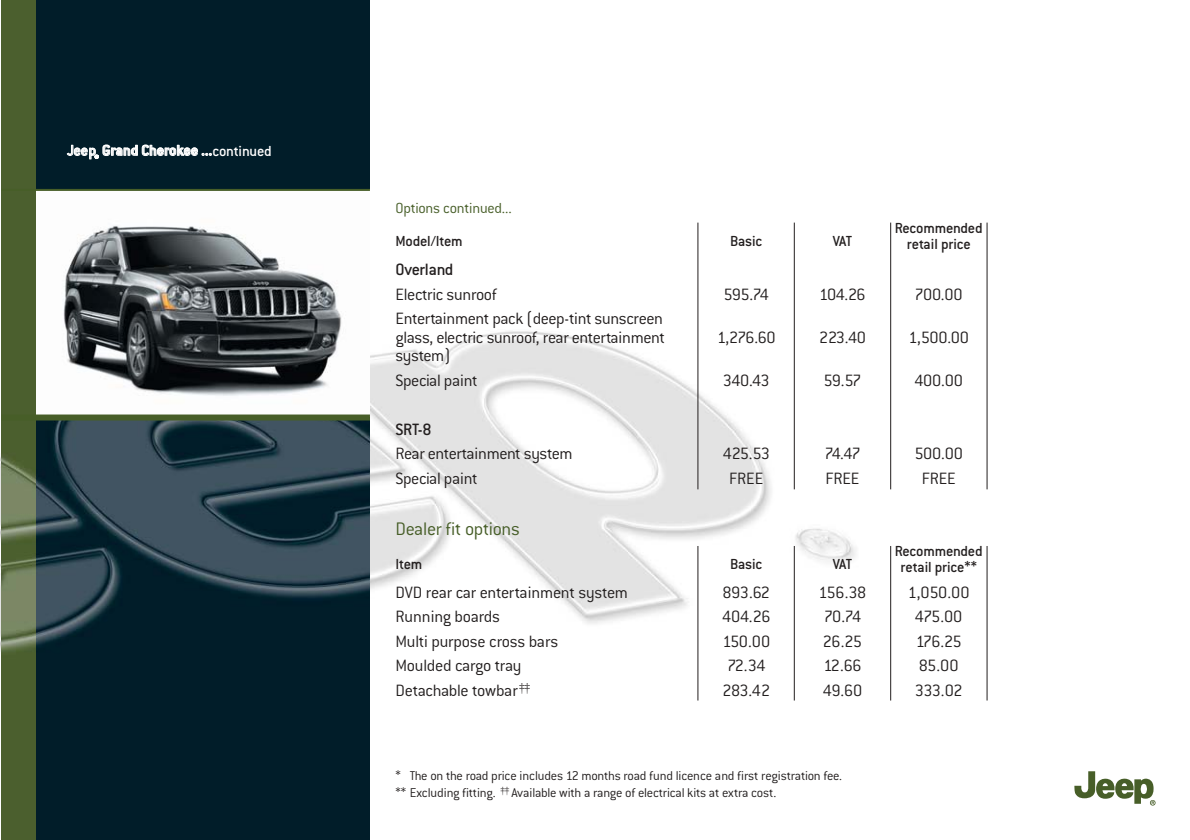
<style>
.page{position:relative;width:1190px;height:840px;background:#fff}
.page>*{position:absolute;margin:0;border:0;box-sizing:border-box;transform-origin:0 0}
.t1{font:300 20px "Conduit ITCTT";letter-spacing:-.015em;color:#475e28}
.t2{font:300 18px/18.6px "Conduit ITCTT";letter-spacing:-.02em;color:#231f1f}
.t3{font:500 18px "Conduit Md ITCTT";letter-spacing:-.02em;color:#231f1f}
.t4{font:500 16px/16px "Conduit Md ITCTT";letter-spacing:-.015em;color:#231f1f;text-align:center}
.t5{font:700 16px "Conduit ITCTT";color:#fff}
.t6{font:300 16px "Conduit ITCTT";letter-spacing:-.015em;color:#475e28}
.t7{font:300 14px/16.6px "Conduit ITCTT";letter-spacing:-.015em;color:#231f1f}
.s1{font-family:"Conduit Md ITCTT";font-weight:500}
</style>
<div class="page">
<img style="left:0;top:222px;width:988px;height:479px">
<img style="left:35px;top:0;width:335px;height:840px">
<img style="left:35px;top:191px;width:335px;height:224px">
<img style="left:1px;top:0;width:34px;height:840px">
<hr style="left:1px;top:189px;width:369px;height:2px;background:#475e28">
<div style="left:1px;top:415px;width:369px;height:6px;background:#475e28"></div>
<svg style="left:1074px;top:771px;width:82px;height:35px"></svg>
<hr style="left:698px;top:223px;width:1px;height:266px;background:#231f1f">
<hr style="left:794px;top:223px;width:1px;height:266px;background:#231f1f">
<hr style="left:890px;top:223px;width:1px;height:266px;background:#231f1f">
<hr style="left:987px;top:223px;width:1px;height:266px;background:#231f1f">
<hr style="left:698px;top:546px;width:1px;height:155px;background:#231f1f">
<hr style="left:794px;top:546px;width:1px;height:155px;background:#231f1f">
<hr style="left:890px;top:546px;width:1px;height:155px;background:#231f1f">
<hr style="left:987px;top:546px;width:1px;height:155px;background:#231f1f">
<p class="t5" style="left:67px;top:145px;width:206px"><span class="s1">Jeep</span><sub>®</sub> Grand Cherokee ...<span class="s1">continued</span></p>
<p class="t6" style="left:396px;top:203px;width:118px">Options continued...</p>
<p class="t4" style="left:396px;top:235px;width:69px">Model/Item</p>
<p class="t4" style="left:730px;top:235px;width:34px">Basic</p>
<p class="t4" style="left:833px;top:235px;width:21px">VAT</p>
<p class="t4" style="left:895px;top:222px;width:89px">Recommended retail price</p>
<p class="t3" style="left:396px;top:264px;width:59px">Overland</p>
<p class="t2" style="left:396px;top:287px;width:103px">Electric sunroof</p>
<p class="t2" style="left:724px;top:287px;width:47px">595.74</p>
<p class="t2" style="left:819px;top:287px;width:48px">104.26</p>
<p class="t2" style="left:915px;top:287px;width:50px">700.00</p>
<p class="t2" style="left:396px;top:312px;width:271px">Entertainment pack (deep-tint sunscreen glass, electric sunroof, rear entertainment</p>
<p class="t2" style="left:717px;top:330px;width:60px">1,276.60</p>
<p class="t2" style="left:819px;top:330px;width:48px">223.40</p>
<p class="t2" style="left:909px;top:330px;width:62px">1,500.00</p>
<p class="t2" style="left:396px;top:346px;width:84px;line-height:24.6px">system)<br>Special paint</p>
<p class="t2" style="left:723px;top:373px;width:48px">340.43</p>
<p class="t2" style="left:824px;top:373px;width:39px">59.57</p>
<p class="t2" style="left:914px;top:373px;width:50px">400.00</p>
<p class="t3" style="left:396px;top:424px;width:38px">SRT-8</p>
<p class="t2" style="left:396px;top:447px;width:179px">Rear entertainment system</p>
<p class="t2" style="left:723px;top:447px;width:49px">425.53</p>
<p class="t2" style="left:824px;top:447px;width:38px">74.47</p>
<p class="t2" style="left:915px;top:447px;width:50px">500.00</p>
<p class="t2" style="left:396px;top:471px;width:84px">Special paint</p>
<p class="t2" style="left:729px;top:471px;width:36px">FREE</p>
<p class="t2" style="left:826px;top:471px;width:36px">FREE</p>
<p class="t2" style="left:922px;top:471px;width:36px">FREE</p>
<p class="t1" style="left:396px;top:523px;width:126px">Dealer fit options</p>
<p class="t4" style="left:396px;top:557px;width:28px">Item</p>
<p class="t4" style="left:730px;top:557px;width:34px">Basic</p>
<p class="t4" style="left:833px;top:557px;width:21px">VAT</p>
<p class="t4" style="left:895px;top:544px;width:89px">Recommended retail price**</p>
<p class="t2" style="left:396px;top:585px;width:234px">DVD rear car entertainment system</p>
<p class="t2" style="left:722px;top:585px;width:49px">893.62</p>
<p class="t2" style="left:819px;top:585px;width:49px">156.38</p>
<p class="t2" style="left:908px;top:585px;width:63px">1,050.00</p>
<p class="t2" style="left:396px;top:609px;width:106px">Running boards</p>
<p class="t2" style="left:722px;top:609px;width:50px">404.26</p>
<p class="t2" style="left:824px;top:609px;width:39px">70.74</p>
<p class="t2" style="left:915px;top:609px;width:49px">475.00</p>
<p class="t2" style="left:396px;top:634px;width:164px">Multi purpose cross bars</p>
<p class="t2" style="left:722px;top:634px;width:49px">150.00</p>
<p class="t2" style="left:823px;top:634px;width:41px">26.25</p>
<p class="t2" style="left:916px;top:634px;width:48px">176.25</p>
<p class="t2" style="left:396px;top:658px;width:127px">Moulded cargo tray</p>
<p class="t2" style="left:727px;top:658px;width:40px">72.34</p>
<p class="t2" style="left:823px;top:658px;width:40px">12.66</p>
<p class="t2" style="left:919px;top:658px;width:41px">85.00</p>
<p class="t2" style="left:396px;top:683px;width:136px">Detachable towbar <sup>‡‡</sup></p>
<p class="t2" style="left:722px;top:683px;width:49px">283.42</p>
<p class="t2" style="left:823px;top:683px;width:41px">49.60</p>
<p class="t2" style="left:915px;top:683px;width:49px">333.02</p>
<p class="t7" style="left:396px;top:769px;width:448px">* The on the road price includes 12 months road fund licence and first registration fee. ** Excluding fitting. <sup>‡‡</sup> Available with a range of electrical kits at extra cost.</p>
</div>
